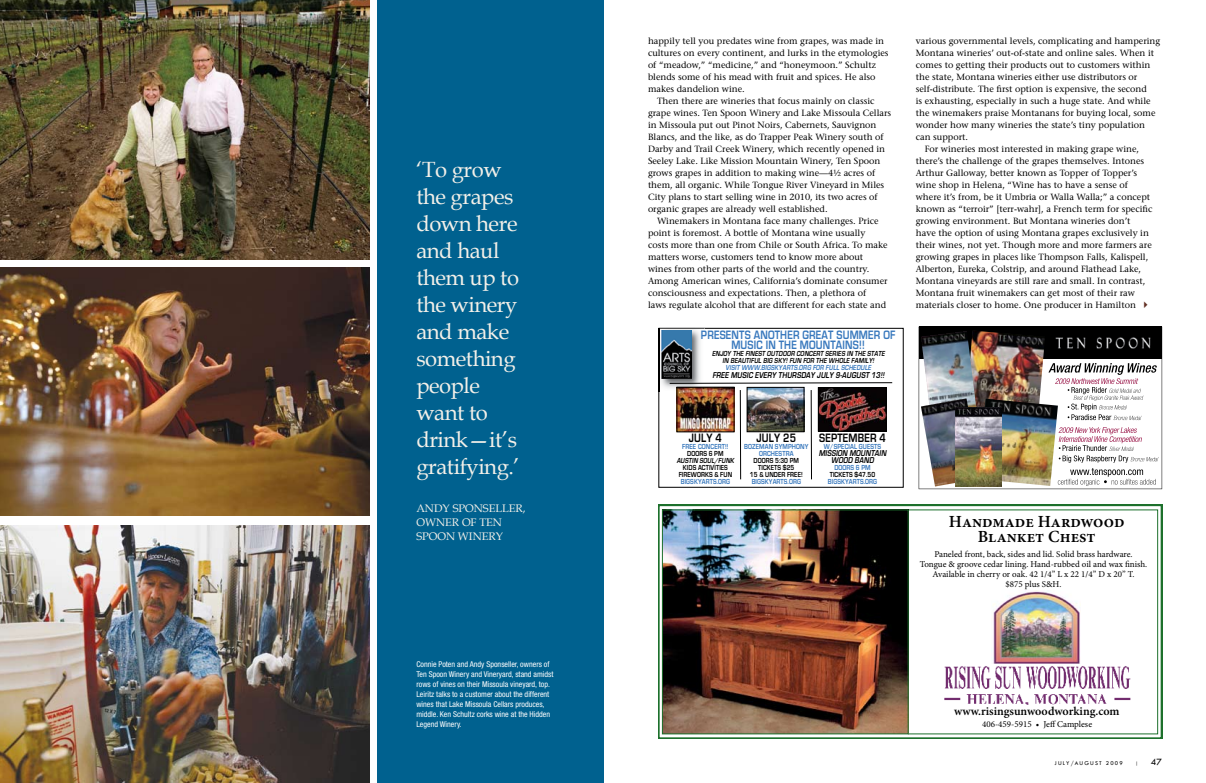
<style>
.page{position:relative;width:1206px;height:783px;background:#fff}
.page>*{position:absolute;margin:0;border:0;box-sizing:border-box;transform-origin:0 0}
.t1{font:22px/27px "Book Antiqua";letter-spacing:-.02em;color:#f3f0e9}
.t2{font:600 17px/15px "Minion Pro";color:#000;text-align:center}
.t3{font:700 12.6px/10.4px "Eurostile";letter-spacing:.02em;color:#3878bd;text-align:center;scale:.8 1}
.t4{font:700 12.6px "Eurostile";letter-spacing:.02em;color:#000;scale:.8 1}
.t5{font:600 12px "Minion Pro";color:#000}
.t6{font:11px/14px "Book Antiqua";color:#f3f0e9}
.t7{font:10px "Tw Cen";color:#000}
.t8{font:9px "Stone Serif";color:#000}
.t9{font:9px/10px "Minion Pro";color:#000;text-align:center}
.t10{font:italic 700 8.8px/7.1px "Eurostile";color:#000;text-align:center;scale:.8 1}
.t11{font:8.1px "Courier";color:#000}
.t12{font:condensed 8px/10px "Helvetica Neue";color:#fff}
.t13{font:700 7.6px/7.1px "Eurostile";letter-spacing:.02em;color:#3878bd;text-align:center;scale:.8 1}
.t14{font:italic 700 7.6px/6.6px "Eurostile";color:#000;text-align:center;scale:.8 1}
.t15{font:700 7.6px/7.1px "Eurostile";letter-spacing:.015em;color:#000;text-align:center;scale:.8 1}
.t16{font:italic 700 7.6px "Eurostile";color:#3878bd;scale:.8 1}
.t17{font:6px "Tw Cen";letter-spacing:.2em;color:#000}
.t18{font:5px "Tw Cen";color:#000}
</style>
<div class="page">
<svg style="left:919px;top:359px;width:243px;height:130px"></svg>
<div style="left:919px;top:327px;width:243px;height:32px;background:#000"></div>
<img style="left:977px;top:331px;width:68px;height:68px">
<img style="left:921px;top:331px;width:56px;height:67px">
<img style="left:921px;top:398px;width:60px;height:89px">
<img style="left:978px;top:399px;width:80px;height:87px">
<img style="left:955px;top:408px;width:47px;height:79px">
<img style="left:1055px;top:337px;width:96px;height:12px">
<svg style="left:1162px;top:329px;width:1px;height:26px"></svg>
<svg style="left:1058px;top:427px;width:100px;height:59px"></svg>
<svg style="left:1048px;top:363px;width:109px;height:57px"></svg>
<img style="left:658px;top:327px;width:246px;height:161px">
<svg style="left:658px;top:505px;width:504px;height:234px"></svg>
<img style="left:664px;top:512px;width:242px;height:220px">
<div style="left:662px;top:510px;width:246px;height:224px;border:1px solid #1d702c"></div>
<img style="left:992px;top:591px;width:88px;height:73px">
<img style="left:941px;top:665px;width:191px;height:39px">
<div style="left:377px;top:0;width:226px;height:783px;background:#00618f"></div>
<img style="left:0;top:267px;width:369px;height:248px">
<img style="left:0;top:0;width:369px;height:259px">
<img style="left:0;top:525px;width:369px;height:258px">
<h1 class="t1" style="left:416px;top:156px;width:105px">‘To grow the grapes down here and haul them up to the winery and make something people want to drink—it’s gratifying.’</h1>
<p class="t6" style="left:416px;top:501px;width:111px">Andy Sponseller, owner of Ten<br>Spoon winery</p>
<p class="t12" style="left:416px;top:659px;width:139px">Connie Poten and Andy Sponseller, owners of Ten Spoon Winery and Vineryard, stand amidst rows of vines on their Missoula vineyard, top.<br>Leiritz talks to a customer about the different wines that Lake Missoula Cellars produces, middle. Ken Schultz corks wine at the Hidden Legend Winery.</p>
<p class="t8" style="left:648px;top:35px;width:238px">happily tell you predates wine from grapes, was made in</p>
<p class="t8" style="left:648px;top:47px;width:242px">cultures on every continent, and lurks in the etymologies</p>
<p class="t8" style="left:648px;top:59px;width:229px">of “meadow,” “medicine,” and “honeymoon.” Schultz</p>
<p class="t8" style="left:648px;top:71px;width:229px">blends some of his mead with fruit and spices. He also</p>
<p class="t8" style="left:648px;top:83px;width:98px">makes dandelion wine.</p>
<p class="t8" style="left:657px;top:95px;width:219px">Then there are wineries that focus mainly on classic</p>
<p class="t8" style="left:648px;top:107px;width:245px">grape wines. Ten Spoon Winery and Lake Missoula Cellars</p>
<p class="t8" style="left:648px;top:119px;width:230px">in Missoula put out Pinot Noirs, Cabernets, Sauvignon</p>
<p class="t8" style="left:648px;top:131px;width:237px">Blancs, and the like, as do Trapper Peak Winery south of</p>
<p class="t8" style="left:648px;top:143px;width:239px">Darby and Trail Creek Winery, which recently opened in</p>
<p class="t8" style="left:648px;top:155px;width:234px">Seeley Lake. Like Mission Mountain Winery, Ten Spoon</p>
<p class="t8" style="left:648px;top:167px;width:229px">grows grapes in addition to making wine—4½ acres of</p>
<p class="t8" style="left:648px;top:179px;width:238px">them, all organic. While Tongue River Vineyard in Miles</p>
<p class="t8" style="left:648px;top:191px;width:231px">City plans to start selling wine in 2010, its two acres of</p>
<p class="t8" style="left:648px;top:203px;width:181px">organic grapes are already well established.</p>
<p class="t8" style="left:657px;top:215px;width:223px">Winemakers in Montana face many challenges. Price</p>
<p class="t8" style="left:648px;top:227px;width:219px">point is foremost. A bottle of Montana wine usually</p>
<p class="t8" style="left:648px;top:239px;width:241px">costs more than one from Chile or South Africa. To make</p>
<p class="t8" style="left:648px;top:251px;width:217px">matters worse, customers tend to know more about</p>
<p class="t8" style="left:648px;top:263px;width:223px">wines from other parts of the world and the country.</p>
<p class="t8" style="left:648px;top:275px;width:241px">Among American wines, California’s dominate consumer</p>
<p class="t8" style="left:648px;top:287px;width:220px">consciousness and expectations. Then, a plethora of</p>
<p class="t8" style="left:648px;top:299px;width:240px">laws regulate alcohol that are different for each state and</p>
<p class="t11" style="left:625px;top:263px;width:249px">MONTANA MAGAZINE:Layout 1 6/5/09 11:54 AM Page 1</p>
<h3 class="t3" style="left:701px;top:330px;width:244px">PRESENTS ANOTHER GREAT SUMMER OF<br>MUSIC IN THE MOUNTAINS!!</h3>
<p class="t14" style="left:712px;top:351px;width:219px">ENJOY THE FINEST OUTDOOR CONCERT SERIES IN THE STATE<br>IN BEAUTIFUL BIG SKY! FUN FOR THE WHOLE FAMILY!</p>
<p class="t16" style="left:726px;top:364px;width:185px">VISIT WWW.BIGSKYARTS.ORG FOR FULL SCHEDULE</p>
<p class="t10" style="left:712px;top:372px;width:219px">FREE MUSIC EVERY THURSDAY JULY 9-AUGUST 13!!</p>
<p class="t8" style="left:916px;top:35px;width:246px">various governmental levels, complicating and hampering</p>
<p class="t8" style="left:916px;top:47px;width:240px">Montana wineries’ out-of-state and online sales. When it</p>
<p class="t8" style="left:916px;top:59px;width:236px">comes to getting their products out to customers within</p>
<p class="t8" style="left:916px;top:71px;width:223px">the state, Montana wineries either use distributors or</p>
<p class="t8" style="left:916px;top:83px;width:233px">self-distribute. The first option is expensive, the second</p>
<p class="t8" style="left:916px;top:95px;width:236px">is exhausting, especially in such a huge state. And while</p>
<p class="t8" style="left:916px;top:107px;width:241px">the winemakers praise Montanans for buying local, some</p>
<p class="t8" style="left:916px;top:119px;width:231px">wonder how many wineries the state’s tiny population</p>
<p class="t8" style="left:916px;top:131px;width:54px">can support.</p>
<p class="t8" style="left:925px;top:143px;width:216px">For wineries most interested in making grape wine,</p>
<p class="t8" style="left:916px;top:155px;width:230px">there’s the challenge of the grapes themselves. Intones</p>
<p class="t8" style="left:916px;top:167px;width:223px">Arthur Galloway, better known as Topper of Topper’s</p>
<p class="t8" style="left:916px;top:179px;width:214px">wine shop in Helena, “Wine has to have a sense of</p>
<p class="t8" style="left:916px;top:191px;width:236px">where it’s from, be it Umbria or Walla Walla;” a concept</p>
<p class="t8" style="left:916px;top:203px;width:238px">known as “terroir” [terr-wahr], a French term for specific</p>
<p class="t8" style="left:916px;top:215px;width:216px">growing environment. But Montana wineries don’t</p>
<p class="t8" style="left:916px;top:227px;width:235px">have the option of using Montana grapes exclusively in</p>
<p class="t8" style="left:916px;top:239px;width:237px">their wines, not yet. Though more and more farmers are</p>
<p class="t8" style="left:916px;top:251px;width:234px">growing grapes in places like Thompson Falls, Kalispell,</p>
<p class="t8" style="left:916px;top:263px;width:227px">Alberton, Eureka, Colstrip, and around Flathead Lake,</p>
<p class="t8" style="left:916px;top:275px;width:231px">Montana vineyards are still rare and small. In contrast,</p>
<p class="t8" style="left:916px;top:287px;width:221px">Montana fruit winemakers can get most of their raw</p>
<p class="t8" style="left:916px;top:299px;width:222px">materials closer to home. One producer in Hamilton</p>
<h3 class="t4" style="left:689px;top:431px;width:43px">JULY 4</h3>
<p class="t13" style="left:682px;top:443px;width:59px">FREE CONCERT!!</p>
<p class="t15" style="left:687px;top:450px;width:47px">DOORS 6 PM</p>
<p class="t14" style="left:677px;top:458px;width:75px">AUSTIN SOUL/ FUNK</p>
<p class="t15" style="left:679px;top:464px;width:68px">KIDS ACTIVITIES<br>FIREWORKS &amp; FUN</p>
<p class="t13" style="left:681px;top:479px;width:63px">BIGSKYARTS.ORG</p>
<h3 class="t4" style="left:757px;top:431px;width:51px">JULY 25</h3>
<p class="t13" style="left:744px;top:443px;width:82px">BOZEMAN SYMPHONY<br>ORCHESTRA</p>
<p class="t15" style="left:750px;top:457px;width:67px">DOORS 5:30 PM<br>TICKETS $25<br>15 &amp; UNDER FREE!</p>
<p class="t13" style="left:752px;top:478px;width:63px">BIGSKYARTS.ORG</p>
<h3 class="t4" style="left:819px;top:431px;width:85px">SEPTEMBER 4</h3>
<p class="t13" style="left:824px;top:443px;width:73px">W/SPECIAL GUESTS</p>
<p class="t10" style="left:819px;top:450px;width:88px">MISSION MOUNTAIN<br>WOOD BAND</p>
<p class="t13" style="left:834px;top:464px;width:47px">DOORS 6 PM</p>
<p class="t15" style="left:830px;top:471px;width:58px">TICKETS $47.50</p>
<p class="t13" style="left:828px;top:478px;width:63px">BIGSKYARTS.ORG</p>
<h2 class="t2" style="left:949px;top:514px;width:177px">Handmade Hardwood<br>Blanket Chest</h2>
<p class="t9" style="left:920px;top:549px;width:229px">Paneled front, back, sides and lid. Solid brass hardware.<br>Tongue &amp; groove cedar lining. Hand-rubbed oil and wax finish.<br>Available in cherry or oak. 42 1/4” L x 22 1/4” D x 20” T.<br>$875 plus S&amp;H.</p>
<h3 class="t5" style="left:954px;top:703px;width:167px">www.risingsunwoodworking.com</h3>
<p class="t9" style="left:982px;top:719px;width:112px">406-459-5915 • Jeff Camplese</p>
<p class="t17" style="left:1055px;top:759px;width:70px">JULY/AUGUST 2009</p>
<p class="t18" style="left:1135px;top:760px;width:4px">|</p>
<p class="t7" style="left:1151px;top:756px;width:13px">47</p>
</div>
